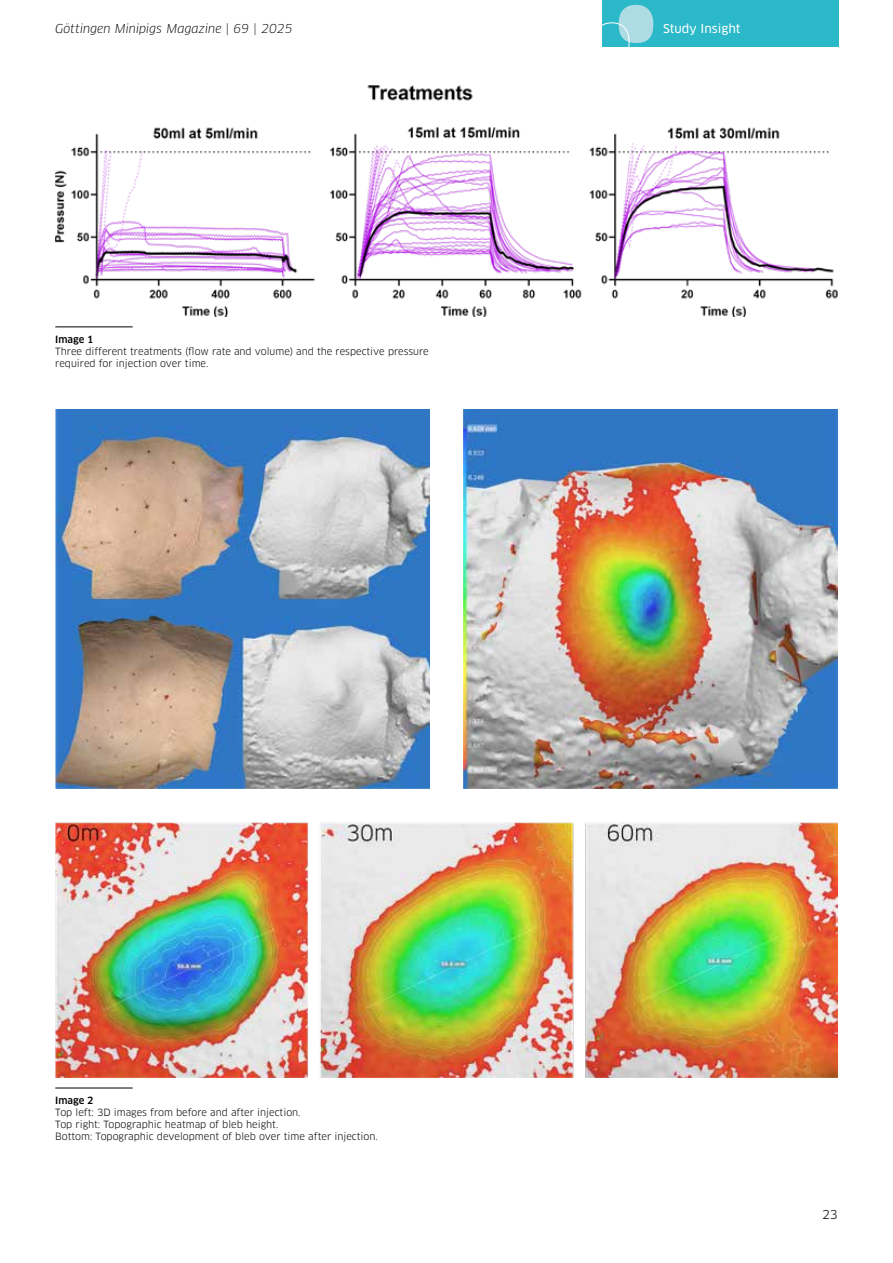
<style>
.page{position:relative;width:893px;height:1263px;background:#fff}
.page>*{position:absolute;margin:0;border:0;box-sizing:border-box;transform-origin:0 0}
.t1{font:italic 12px "Clan OT";color:#000}
.t2{font:12px "Clan OT News";color:#fff}
.t3{font:12px "Clan OT";color:#000}
.t4{font:9.75px/12px "Clan OT";color:#000}
.t5{font:500 9.75px "Clan OT";color:#000}
</style>
<div class="page">
<div style="left:602px;top:0;width:236px;height:47px;background:#2bb8c9"></div>
<div style="left:619px;top:5px;width:34px;height:38px;background:#aedce4;border-radius:50%"></div>
<div style="left:594px;top:23px;width:35px;height:38px;border:1px solid #fff;border-radius:50%"></div>
<hr style="left:55px;top:327px;width:78px;height:1px;background:#000">
<hr style="left:55px;top:1088px;width:78px;height:1px;background:#000">
<img style="left:55px;top:85px;width:783px;height:232px">
<img style="left:55px;top:409px;width:374px;height:380px">
<img style="left:463px;top:409px;width:375px;height:380px">
<img style="left:55px;top:823px;width:783px;height:255px">
<p class="t1" style="left:55px;top:22px;width:239px">Göttingen Minipigs Magazine | 69 | 2025</p>
<p class="t2" style="left:663px;top:21px;width:79px">Study Insight</p>
<p class="t5" style="left:55px;top:334px;width:40px">Image 1</p>
<p class="t4" style="left:55px;top:346px;width:375px">Three different treatments (flow rate and volume) and the respective pressure required for injection over time.</p>
<p class="t5" style="left:55px;top:1095px;width:40px">Image 2</p>
<p class="t4" style="left:55px;top:1107px;width:324px">Top left: 3D images from before and after injection.<br>Top right: Topographic heatmap of bleb height.<br>Bottom: Topographic development of bleb over time after injection.</p>
<p class="t3" style="left:822px;top:1207px;width:17px">23</p>
</div>
